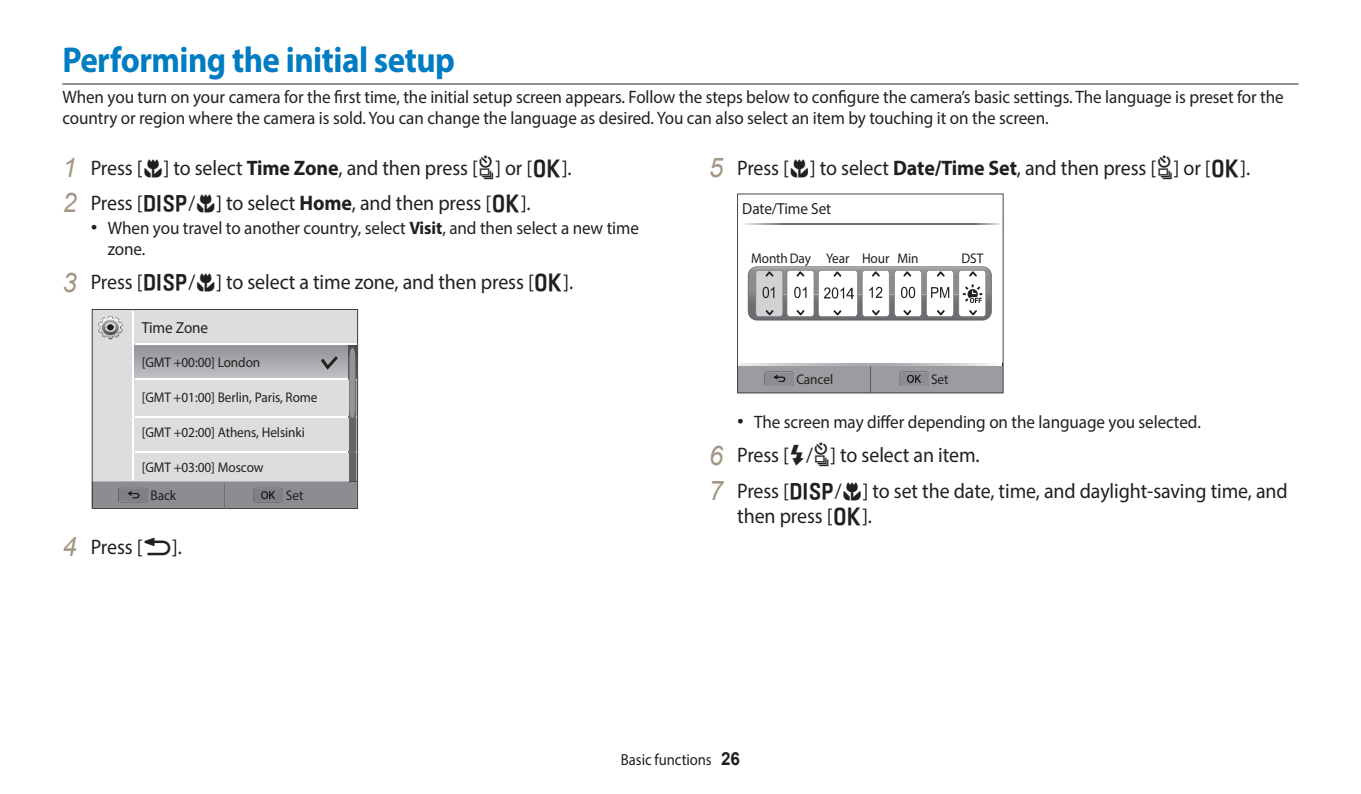
<style>
.page{position:relative;width:1361px;height:794px;background:#fff}
.page>*{position:absolute;margin:0;border:0;box-sizing:border-box;transform-origin:0 0}
.t1{font:700 36px "Myriad Pro";letter-spacing:-.015em;color:#007cc2;scale:.92 1}
.t2{font:21px/35.2px "Myriad Pro";letter-spacing:-.005em;color:#231f20;scale:.95 1}
.t3{font:18px/21px "Myriad Pro";letter-spacing:-.005em;color:#231f20;scale:.95 1}
.t4{font:16px "Myriad Pro";letter-spacing:-.005em;color:#231f20;scale:.95 1}
.t5{font:16px "Myriad Pro";letter-spacing:-.005em;color:#231f20;scale:.92 1}
.t6{font:14px "Myriad Pro";letter-spacing:-.005em;color:#231f20;scale:.95 1}
.s1{font-family:"Arial";font-style:italic;font-size:27px;color:#a39783}
.s2{font-family:"WB350 F"}
.s3{font-weight:700}
.s4{font-family:"Arial";font-size:19px}
.s5{font-family:"Arial";font-weight:700;font-size:18px}
</style>
<div class="page">
<hr style="left:62px;top:84px;width:1236px;height:1px;background:#231f20">
<svg style="left:737px;top:193px;width:266px;height:200px"></svg>
<svg style="left:739px;top:223px;width:262px;height:1px"></svg>
<svg style="left:738px;top:364px;width:265px;height:29px;background:#98999d"></svg>
<svg style="left:748px;top:266px;width:243px;height:54px"></svg>
<svg style="left:92px;top:309px;width:266px;height:200px;background:#d0d1d3"></svg>
<img style="left:98px;top:316px;width:24px;height:23px">
<svg style="left:92px;top:344px;width:265px;height:164px;background:#c4c5c7"></svg>
<h1 class="t1" style="left:62px;top:47px;width:428px">Performing the initial setup</h1>
<p class="t3" style="left:62px;top:89px;width:1287px">When you turn on your camera for the first time, the initial setup screen appears. Follow the steps below to configure the camera’s basic settings. The language is preset for the country or region where the camera is sold. You can change the language as desired. You can also select an item by touching it on the screen.</p>
<p class="t2" style="left:709px;top:153px;width:571px"><span class="s1">5</span> Press [<span class="s2">C</span>] to select <span class="s3">Date/Time Set</span>, and then press [<span class="s2">T</span>] or [<span class="s2">O</span>].</p>
<p class="t2" style="left:62px;top:153px;width:538px"><span class="s1">1</span> Press [<span class="s2">C</span>] to select <span class="s3">Time Zone</span>, and then press [<span class="s2">T</span>] or [<span class="s2">O</span>].<br><span class="s1">2</span> Press [<span class="s2">D</span>/<span class="s2">C</span>] to select <span class="s3">Home</span>, and then press [<span class="s2">O</span>].</p>
<p class="t3" style="left:108px;top:220px;width:561px;text-indent:-17px"><span class="s4">•</span> When you travel to another country, select <span class="s3">Visit</span>, and then select a new time zone.</p>
<p class="t2" style="left:62px;top:268px;width:539px"><span class="s1">3</span> Press [<span class="s2">D</span>/<span class="s2">C</span>] to select a time zone, and then press [<span class="s2">O</span>].</p>
<p class="t4" style="left:142px;top:321px;width:71px">Time Zone</p>
<p class="t4" style="left:742px;top:202px;width:95px">Date/Time Set</p>
<p class="t6" style="left:751px;top:253px;width:65px">Month Day</p>
<p class="t6" style="left:862px;top:253px;width:30px">Hour</p>
<p class="t6" style="left:826px;top:253px;width:26px">Year</p>
<p class="t6" style="left:897px;top:253px;width:24px">Min</p>
<p class="t6" style="left:961px;top:253px;width:25px">DST</p>
<p class="t6" style="left:142px;top:357px;width:126px">[GMT +00:00] London</p>
<p class="t6" style="left:142px;top:392px;width:187px">[GMT +01:00] Berlin, Paris, Rome</p>
<p class="t6" style="left:142px;top:427px;width:173px">[GMT +02:00] Athens, Helsinki</p>
<p class="t6" style="left:142px;top:462px;width:130px">[GMT +03:00] Moscow</p>
<p class="t6" style="left:151px;top:490px;width:28px">Back</p>
<p class="t6" style="left:286px;top:490px;width:20px">Set</p>
<p class="t2" style="left:62px;top:532px;width:127px"><span class="s1">4</span> Press [<span class="s2">B</span>].</p>
<p class="t6" style="left:796px;top:374px;width:40px">Cancel</p>
<p class="t6" style="left:931px;top:374px;width:20px">Set</p>
<p class="t3" style="left:737px;top:414px;width:489px"><span class="s4">•</span> The screen may differ depending on the language you selected.</p>
<p class="t2" style="left:709px;top:441px;width:611px"><span class="s1">6</span> Press [<span class="s2">F</span>/<span class="s2">T</span>] to select an item.<br><span class="s1">7</span> Press [<span class="s2">D</span>/<span class="s2">C</span>] to set the date, time, and daylight-saving time, and</p>
<p class="t2" style="left:737px;top:501px;width:143px">then press [<span class="s2">O</span>].</p>
<p class="t5" style="left:621px;top:753px;width:131px">Basic functions <span class="s5">26</span></p>
</div>
